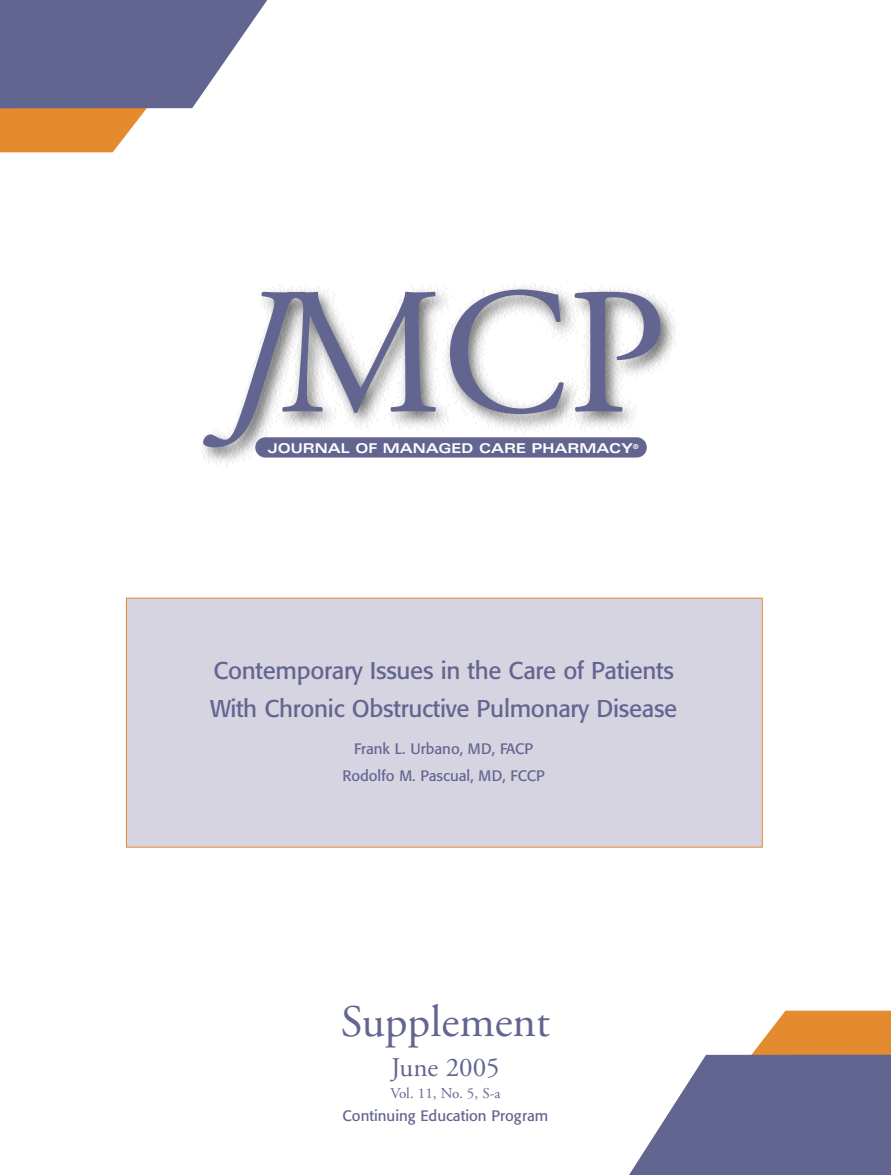
<style>
.page{position:relative;width:891px;height:1175px;background:#fff}
.page>*{position:absolute;margin:0;border:0;box-sizing:border-box;transform-origin:0 0}
.t1{font:180px "Adobe Garamond";color:#636591}
.t2{font:45px "Adobe Garamond";color:#636591}
.t3{font:27px "Adobe Garamond";color:#636591}
.t4{font:24px/37.8px "Formata";letter-spacing:-.01em;color:#636591}
.t5{font:15px/27px "Formata";color:#636591;text-align:center}
.t6{font:15px "Adobe Garamond";letter-spacing:-.015em;color:#636591}
.t7{font:700 expanded 13.5px "Univers";color:#fff}
.s1{font-style:italic}
</style>
<div class="page">
<img style="left:125px;top:282px;width:553px;height:345px">
<div style="left:255px;top:437px;width:392px;height:20px;background:#636591;border-radius:10px"></div>
<div style="left:127px;top:598px;width:635px;height:248px;background:#d6d4e1"></div>
<svg style="left:0;top:0;width:267px;height:152px"></svg>
<svg style="left:629px;top:1010px;width:262px;height:164px"></svg>
<h1 class="t1" style="left:217px;top:282px;width:451px"><span class="s1">J</span>MCP</h1>
<p class="t7" style="left:268px;top:443px;width:372px">JOURNAL OF MANAGED CARE PHARMACY<sup>®</sup></p>
<p class="t4" style="left:210px;top:653px;width:469px">Contemporary Issues in the Care of Patients<br>With Chronic Obstructive Pulmonary Disease</p>
<p class="t5" style="left:342px;top:737px;width:204px">Frank L. Urbano, MD, FACP<br>Rodolfo M. Pascual, MD, FCCP</p>
<h2 class="t2" style="left:341px;top:1004px;width:211px">Supplement</h2>
<p class="t3" style="left:391px;top:1056px;width:110px">June 2005</p>
<p class="t6" style="left:390px;top:1087px;width:112px">Vol. 11, No. 5, S-a</p>
<p class="t5" style="left:343px;top:1103px;width:207px">Continuing Education Program</p>
</div>
